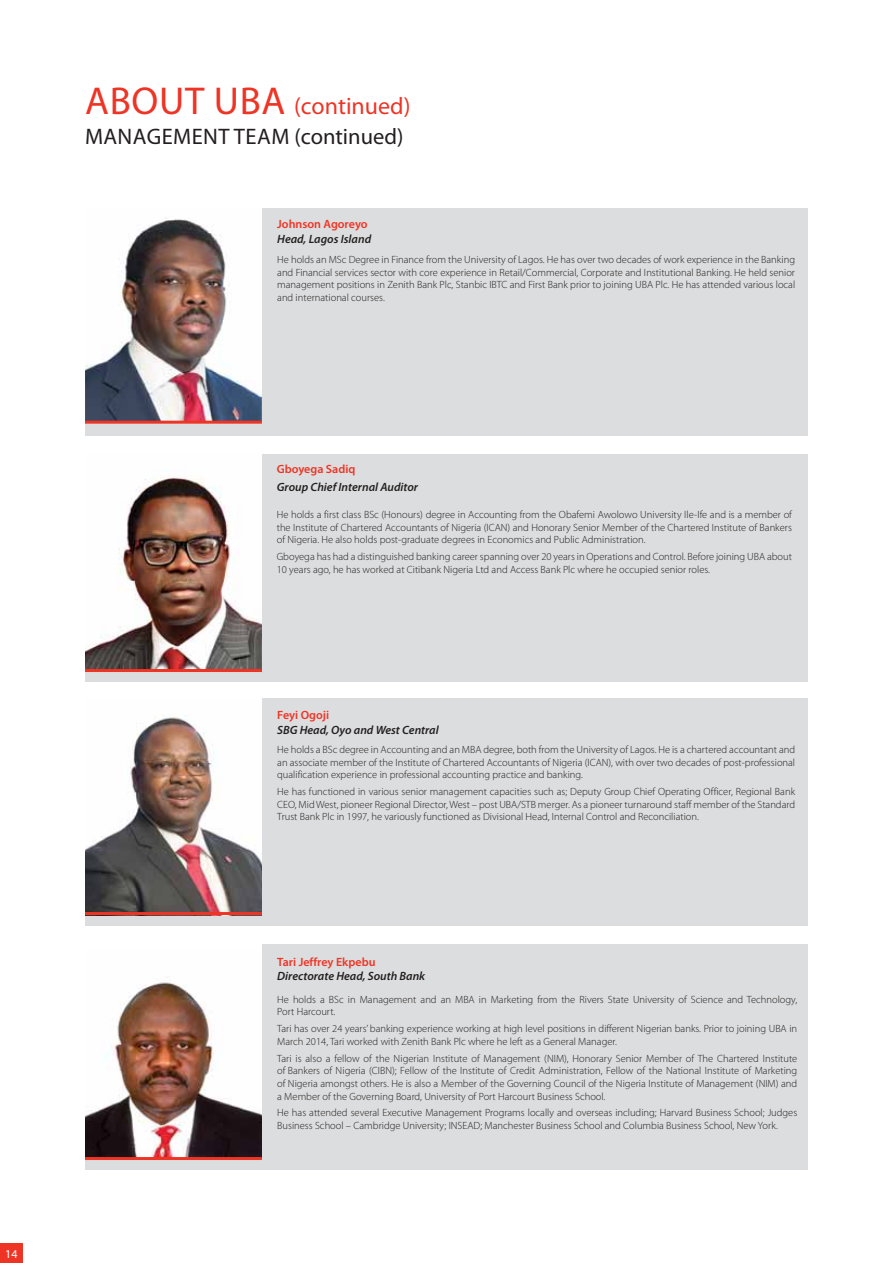
<style>
.page{position:relative;width:893px;height:1263px;background:#fff}
.page>*{position:absolute;margin:0;border:0;box-sizing:border-box;transform-origin:0 0}
.t1{font:24px "Myriad Pro";color:#ee3425}
.t2{font:22.5px "Myriad Pro";letter-spacing:.015em;color:#231f20}
.t3{font:italic 600 12px "Myriad Pro";color:#231f20}
.t4{font:600 12px "Myriad Pro";color:#ee3425}
.t5{font:12px "Myriad Pro";color:#fff}
.t6{font:300 10.5px/12.6px "Myriad Pro";color:#231f20;text-align:justify}
.s1{font-size:39px}
</style>
<div class="page">
<div style="left:85px;top:454px;width:723px;height:228px;background:#dcddde"></div>
<img style="left:85px;top:454px;width:177px;height:215px">
<hr style="left:85px;top:669px;width:177px;height:3px;background:#ee3425">
<div style="left:85px;top:208px;width:723px;height:228px;background:#dcddde"></div>
<img style="left:85px;top:208px;width:177px;height:213px">
<hr style="left:85px;top:421px;width:177px;height:3px;background:#ee3425">
<div style="left:85px;top:698px;width:723px;height:228px;background:#dcddde"></div>
<img style="left:85px;top:698px;width:177px;height:214px">
<hr style="left:85px;top:912px;width:177px;height:3px;background:#ee3425">
<div style="left:85px;top:944px;width:723px;height:225px;background:#dcddde"></div>
<div style="left:85px;top:944px;width:177px;height:214px;background:#fff"></div>
<img style="left:85px;top:982px;width:177px;height:175px">
<hr style="left:85px;top:1157px;width:177px;height:3px;background:#ee3425">
<div style="left:0;top:1243px;width:23px;height:20px;background:#ee3425"></div>
<p class="t5" style="left:5px;top:1249px;width:14px">14</p>
<h1 class="t1" style="left:85px;top:97px;width:327px"><span class="s1">ABOUT UBA</span> (continued)</h1>
<h2 class="t2" style="left:85px;top:128px;width:320px">MANAGEMENT TEAM (continued)</h2>
<p class="t4" style="left:277px;top:220px;width:92px">Johnson Agoreyo</p>
<p class="t3" style="left:277px;top:234px;width:95px">Head, Lagos Island</p>
<p class="t6" style="left:277px;top:255px;width:519px">He holds an MSc Degree in Finance from the University of Lagos. He has over two decades of work experience in the Banking and Financial services sector with core experience in Retail/Commercial, Corporate and Institutional Banking. He held senior management positions in Zenith Bank Plc, Stanbic IBTC and First Bank prior to joining UBA Plc. He has attended various local and international courses.</p>
<p class="t4" style="left:277px;top:464px;width:80px">Gboyega Sadiq</p>
<p class="t3" style="left:277px;top:483px;width:143px">Group Chief Internal Auditor</p>
<p class="t6" style="left:277px;top:509px;width:517px">He holds a first class BSc (Honours) degree in Accounting from the Obafemi Awolowo University Ile-Ife and is a member of the Institute of Chartered Accountants of Nigeria (ICAN) and Honorary Senior Member of the Chartered Institute of Bankers of Nigeria. He also holds post-graduate degrees in Economics and Public Administration.</p>
<p class="t6" style="left:277px;top:551px;width:517px">Gboyega has had a distinguished banking career spanning over 20 years in Operations and Control. Before joining UBA about<br>10 years ago, he has worked at Citibank Nigeria Ltd and Access Bank Plc where he occupied senior roles.</p>
<p class="t4" style="left:277px;top:711px;width:53px">Feyi Ogoji</p>
<p class="t3" style="left:277px;top:725px;width:163px">SBG Head, Oyo and West Central</p>
<p class="t6" style="left:277px;top:744px;width:519px">He holds a BSc degree in Accounting and an MBA degree, both from the University of Lagos. He is a chartered accountant and an associate member of the Institute of Chartered Accountants of Nigeria (ICAN), with over two decades of post-professional qualification experience in professional accounting practice and banking.</p>
<p class="t6" style="left:277px;top:786px;width:519px">He has functioned in various senior management capacities such as; Deputy Group Chief Operating Officer, Regional Bank CEO, Mid West, pioneer Regional Director, West – post UBA/STB merger. As a pioneer turnaround staff member of the Standard Trust Bank Plc in 1997, he variously functioned as Divisional Head, Internal Control and Reconciliation.</p>
<p class="t4" style="left:277px;top:957px;width:100px">Tari Jeffrey Ekpebu</p>
<p class="t3" style="left:277px;top:971px;width:150px">Directorate Head, South Bank</p>
<p class="t6" style="left:277px;top:994px;width:522px">He holds a BSc in Management and an MBA in Marketing from the Rivers State University of Science and Technology,<br>Port Harcourt.</p>
<p class="t6" style="left:277px;top:1023px;width:521px">Tari has over 24 years’ banking experience working at high level positions in different Nigerian banks. Prior to joining UBA in<br>March 2014, Tari worked with Zenith Bank Plc where he left as a General Manager.</p>
<p class="t6" style="left:277px;top:1053px;width:522px">Tari is also a fellow of the Nigerian Institute of Management (NIM), Honorary Senior Member of The Chartered Institute of Bankers of Nigeria (CIBN); Fellow of the Institute of Credit Administration, Fellow of the National Institute of Marketing of Nigeria amongst others. He is also a Member of the Governing Council of the Nigeria Institute of Management (NIM) and a Member of the Governing Board, University of Port Harcourt Business School.</p>
<p class="t6" style="left:277px;top:1107px;width:522px">He has attended several Executive Management Programs locally and overseas including; Harvard Business School; Judges<br>Business School – Cambridge University; INSEAD; Manchester Business School and Columbia Business School, New York.</p>
</div>
